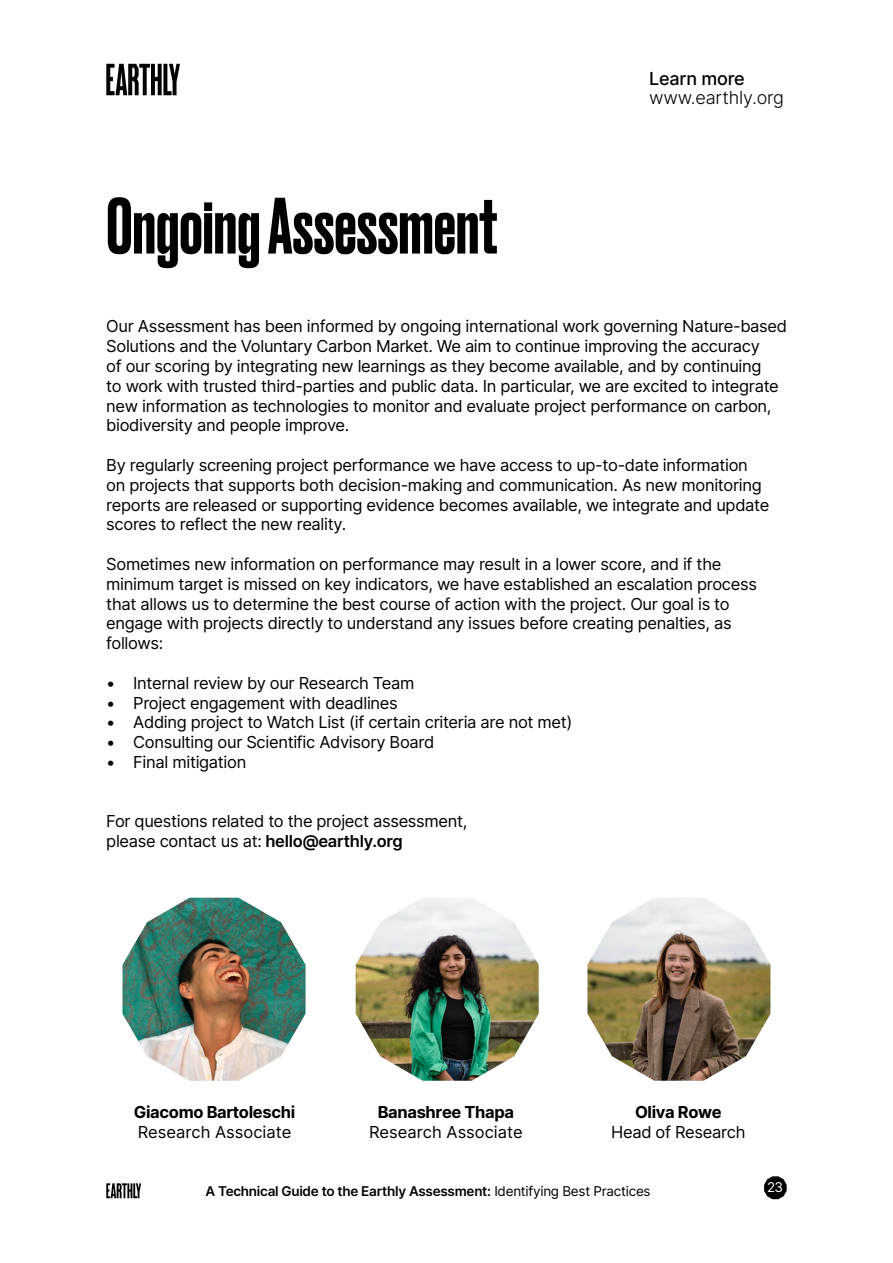
<style>
.page{position:relative;width:893px;height:1263px;background:#fff}
.page>*{position:absolute;margin:0;border:0;box-sizing:border-box;transform-origin:0 0}
.t1{font:500 75px "Druk";color:#000}
.t2{font:300 18px "Inter";letter-spacing:-.01em;color:#000}
.t3{font:500 18px "Inter";letter-spacing:-.01em;color:#000}
.t4{font:16.5px/19.8px "Inter";letter-spacing:-.02em;color:#000}
.t5{font:700 16.5px "Inter";letter-spacing:-.02em;color:#000}
.t6{font:16.5px "Inter";color:#000}
.t7{font:600 13.5px "Inter";letter-spacing:-.02em;color:#000}
.t8{font:13.5px "Inter";color:#fff}
.s1{font-weight:600}
.s2{font-weight:400}
</style>
<div class="page">
<svg style="left:106px;top:1183px;width:35px;height:15px"></svg>
<svg style="left:764px;top:1176px;width:23px;height:23px"></svg>
<svg style="left:106px;top:64px;width:74px;height:31px"></svg>
<img style="left:123px;top:898px;width:183px;height:183px">
<img style="left:356px;top:898px;width:183px;height:183px">
<img style="left:587px;top:898px;width:183px;height:183px">
<p class="t3" style="left:649px;top:65px;width:97px">Learn more</p>
<h1 class="t1" style="left:106px;top:174px;width:393px">Ongoing Assessment</h1>
<p class="t2" style="left:649px;top:85px;width:136px">www.earthly.org</p>
<p class="t4" style="left:106px;top:316px;width:682px">Our Assessment has been informed by ongoing international work governing Nature-based Solutions and the Voluntary Carbon Market. We aim to continue improving the accuracy<br>of our scoring by integrating new learnings as they become available, and by continuing<br>to work with trusted third-parties and public data. In particular, we are excited to integrate new information as technologies to monitor and evaluate project performance on carbon, biodiversity and people improve.</p>
<p class="t4" style="left:106px;top:455px;width:665px">By regularly screening project performance we have access to up-to-date information on projects that supports both decision-making and communication. As new monitoring reports are released or supporting evidence becomes available, we integrate and update scores to reflect the new reality.</p>
<p class="t4" style="left:106px;top:554px;width:652px">Sometimes new information on performance may result in a lower score, and if the minimum target is missed on key indicators, we have established an escalation process that allows us to determine the best course of action with the project. Our goal is to engage with projects directly to understand any issues before creating penalties, as follows:</p>
<p class="t4" style="left:106px;top:672px;width:310px">• Internal review by our Research Team</p>
<p class="t4" style="left:106px;top:692px;width:293px">• Project engagement with deadlines</p>
<p class="t4" style="left:106px;top:712px;width:468px">• Adding project to Watch List (if certain criteria are not met)</p>
<p class="t4" style="left:106px;top:732px;width:329px">• Consulting our Scientific Advisory Board</p>
<p class="t4" style="left:106px;top:752px;width:142px">• Final mitigation</p>
<p class="t4" style="left:106px;top:811px;width:363px">For questions related to the project assessment, please contact us at: <span class="s1">hello@earthly.org</span></p>
<p class="t5" style="left:134px;top:1100px;width:163px">Giacomo Bartoleschi</p>
<p class="t6" style="left:138px;top:1120px;width:155px">Research Associate</p>
<p class="t5" style="left:378px;top:1100px;width:138px">Banashree Thapa</p>
<p class="t6" style="left:369px;top:1120px;width:155px">Research Associate</p>
<p class="t5" style="left:635px;top:1100px;width:88px">Oliva Rowe</p>
<p class="t4" style="left:611px;top:1121px;width:136px">Head of Research</p>
<p class="t7" style="left:206px;top:1181px;width:447px">A Technical Guide to the Earthly Assessment: <span class="s2">Identifying Best Practices</span></p>
<p class="t8" style="left:767px;top:1177px;width:18px">23</p>
</div>
